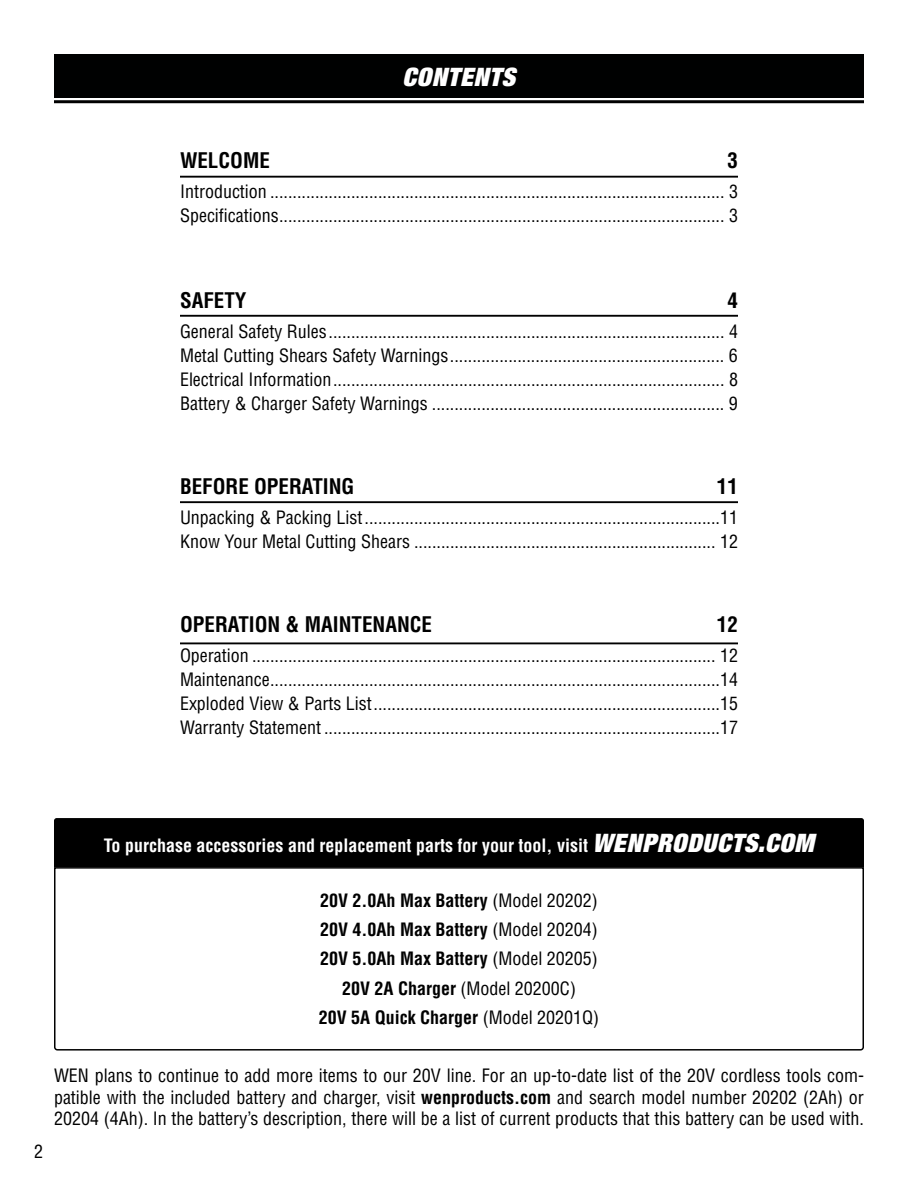
<style>
.page{position:relative;width:918px;height:1188px;background:#fff}
.page>*{position:absolute;margin:0;border:0;box-sizing:border-box;transform-origin:0 0}
.t1{font:italic 900 expanded 25.5px "Helvetica Neue";letter-spacing:.025em;color:#fff}
.t2{font:700 condensed 21px "Helvetica LT Std";color:#000}
.t3{font:condensed 18px/24px "Helvetica LT Std";color:#000;text-align:justify}
.t4{font:700 condensed 18px "Helvetica LT Std";color:#000}
.t5{font:700 condensed 18px "Helvetica LT Std";color:#fff}
.s1{font-family:"Helvetica Neue";font-weight:900;font-style:italic;font-stretch:expanded;font-size:25.5px}
.s2{font-weight:400}
.s3{font-weight:700}
</style>
<div class="page">
<div style="left:54px;top:54px;width:810px;height:44px;background:#000101"></div>
<hr style="left:54px;top:100px;width:810px;height:3px;background:#000">
<hr style="left:180px;top:176px;width:558px;height:2px;background:#000">
<hr style="left:180px;top:315px;width:558px;height:2px;background:#000">
<hr style="left:180px;top:501px;width:558px;height:2px;background:#000">
<hr style="left:180px;top:642px;width:558px;height:2px;background:#000">
<div style="left:54px;top:818px;width:810px;height:48px;background:#000"></div>
<svg style="left:54px;top:866px;width:810px;height:185px"></svg>
<h1 class="t1" style="left:403px;top:61px;width:114px">CONTENTS</h1>
<p class="t2" style="left:180px;top:148px;width:91px">WELCOME</p>
<p class="t2" style="left:727px;top:148px;width:12px">3</p>
<p class="t3" style="left:180px;top:180px;width:559px">Introduction ..................................................................................................... 3<br>Specifications................................................................................................... 3</p>
<p class="t2" style="left:180px;top:287px;width:68px">SAFETY</p>
<p class="t2" style="left:727px;top:287px;width:12px">4</p>
<p class="t3" style="left:180px;top:319px;width:559px">General Safety Rules........................................................................................ 4<br>Metal Cutting Shears Safety Warnings............................................................. 6<br>Electrical Information....................................................................................... 8<br>Battery &amp; Charger Safety Warnings ................................................................. 9</p>
<p class="t2" style="left:180px;top:473px;width:176px">BEFORE OPERATING</p>
<p class="t2" style="left:717px;top:473px;width:22px">11</p>
<p class="t3" style="left:180px;top:505px;width:559px">Unpacking &amp; Packing List...............................................................................11<br>Know Your Metal Cutting Shears ................................................................... 12</p>
<p class="t2" style="left:180px;top:612px;width:254px">OPERATION &amp; MAINTENANCE</p>
<p class="t2" style="left:717px;top:612px;width:22px">12</p>
<p class="t3" style="left:180px;top:644px;width:559px">Operation ....................................................................................................... 12<br>Maintenance....................................................................................................14<br>Exploded View &amp; Parts List.............................................................................15<br>Warranty Statement ........................................................................................17</p>
<p class="t5" style="left:104px;top:834px;width:712px">To purchase accessories and replacement parts for your tool, visit <span class="s1">WENPRODUCTS.COM</span></p>
<p class="t4" style="left:320px;top:889px;width:279px">20V 2.0Ah Max Battery <span class="s2">(Model 20202)</span></p>
<p class="t4" style="left:320px;top:918px;width:279px">20V 4.0Ah Max Battery <span class="s2">(Model 20204)</span></p>
<p class="t4" style="left:320px;top:947px;width:279px">20V 5.0Ah Max Battery <span class="s2">(Model 20205)</span></p>
<p class="t3" style="left:342px;top:976px;width:235px"><span class="s3">20V 2A Charger</span> (Model 20200C)</p>
<p class="t4" style="left:319px;top:1006px;width:282px">20V 5A Quick Charger <span class="s2">(Model 20201Q)</span></p>
<p class="t3" style="left:34px;top:1139px;width:10px">2</p>
<p class="t3" style="left:54px;top:1065px;width:812px;line-height:21.6px">WEN plans to continue to add more items to our 20V line. For an up-to-date list of the 20V cordless tools com&shy;patible with the included battery and charger, visit <span class="s3">wenproducts.com</span> and search model number 20202 (2Ah) or 20204 (4Ah). In the battery’s description, there will be a list of current products that this battery can be used with.</p>
</div>
